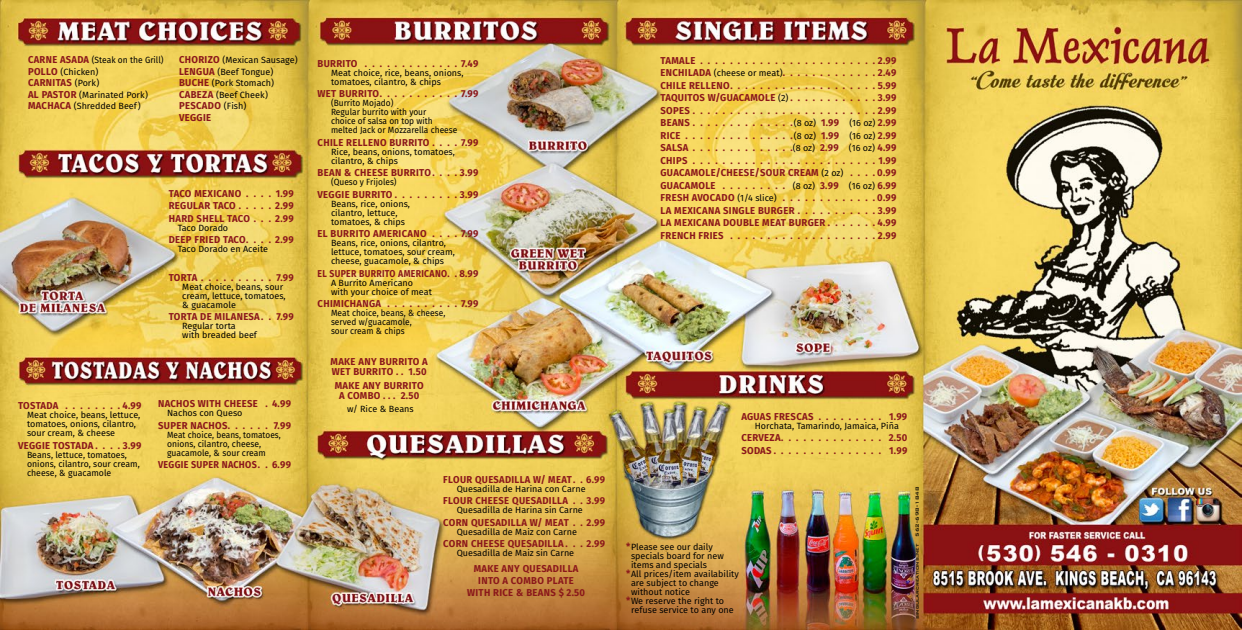
<style>
.page{position:relative;width:1242px;height:630px;background:#fff}
.page>*{position:absolute;margin:0;border:0;box-sizing:border-box;transform-origin:0 0}
.t1{font:700 10px/12.5px "Fira Sans";letter-spacing:.035em;color:#8b181b;scale:.95 1}
.t2{font:700 10px "Fira Sans";letter-spacing:.035em;color:#8b181b;scale:.87 1}
.t3{font:700 10px "Fira Sans";letter-spacing:.035em;color:#8b181b;scale:.94 1}
.t4{font:700 10px "Fira Sans";letter-spacing:.035em;color:#8b181b;scale:.9 1}
.t5{font:700 10px "Fira Sans";letter-spacing:.015em;color:#8b181b;scale:.95 1}
.t6{font:9px/9px "Fira Sans";color:#000}
.t7{font:9px/9px "Fira Sans";color:#000;scale:.93 1}
.t8{font:9px/9px "Fira Sans";color:#000;scale:.92 1}
.t9{font:9px/11.5px "Fira Sans";color:#000;scale:.94 1}
.t10{font:500 6px "Bank Gothic BT";color:#000}
.s1{font-weight:700;font-size:10px;color:#8b181b}
.s2{font-weight:400;font-size:9px;color:#000}
</style>
<div class="page">
<img style="left:0;top:0;width:1242px;height:630px">
<p class="t9" style="left:28px;top:54px;width:146px"><span class="s1">CARNE ASADA</span> (Steak on the Grill)<br><span class="s1">POLLO</span> (Chicken)</p>
<p class="t1" style="left:28px;top:76px;width:77px">CARNITAS <span class="s2">(Pork)</span></p>
<p class="t6" style="left:28px;top:89px;width:121px;line-height:11.5px"><span class="s1">AL PASTOR</span> (Marinated Pork)<br><span class="s1">MACHACA</span> (Shredded Beef)</p>
<p class="t6" style="left:179px;top:54px;width:120px;line-height:11.5px"><span class="s1">CHORIZO</span> (Mexican Sausage)<br><span class="s1">LENGUA</span> (Beef Tongue)<br><span class="s1">BUCHE</span> (Pork Stomach)<br><span class="s1">CABEZA</span> (Beef Cheek)</p>
<p class="t1" style="left:179px;top:100px;width:72px;line-height:11.5px">PESCADO <span class="s2">(Fish)<br></span>VEGGIE</p>
<p class="t1" style="left:169px;top:187px;width:78px">TACO MEXICANO</p>
<p class="t1" style="left:276px;top:187px;width:20px">1.99</p>
<p class="t1" style="left:169px;top:199px;width:72px">REGULAR TACO</p>
<p class="t1" style="left:275px;top:199px;width:21px">2.99</p>
<p class="t1" style="left:169px;top:212px;width:87px">HARD SHELL TACO</p>
<p class="t1" style="left:275px;top:212px;width:21px">2.99</p>
<p class="t6" style="left:178px;top:223px;width:52px">Taco Dorado</p>
<p class="t1" style="left:169px;top:233px;width:100px">DEEP FRIED TACO . . .</p>
<p class="t1" style="left:275px;top:233px;width:21px">2.99</p>
<p class="t6" style="left:178px;top:245px;width:92px">Taco Dorado en Aceite</p>
<p class="t1" style="left:169px;top:271px;width:32px">TORTA</p>
<p class="t1" style="left:276px;top:271px;width:20px">7.99</p>
<p class="t6" style="left:182px;top:282px;width:105px">Meat choice, beans, sour cream, lettuce, tomatoes, &amp; guacamole</p>
<p class="t1" style="left:169px;top:310px;width:133px">TORTA DE MILANESA . . 7.99</p>
<p class="t6" style="left:182px;top:321px;width:76px">Regular torta<br>with breaded beef</p>
<p class="t5" style="left:18px;top:399px;width:44px">TOSTADA</p>
<p class="t1" style="left:122px;top:399px;width:21px">4.99</p>
<p class="t6" style="left:27px;top:410px;width:115px">Meat choice, beans, lettuce, tomatoes, onions, cilantro, sour cream, &amp; cheese</p>
<p class="t1" style="left:18px;top:439px;width:131px">VEGGIE TOSTADA . . . . 3.99</p>
<p class="t6" style="left:27px;top:450px;width:114px">Beans, lettuce, tomatoes, onions, cilantro, sour cream, cheese, &amp; guacamole</p>
<p class="t1" style="left:158px;top:398px;width:107px">NACHOS WITH CHEESE</p>
<p class="t1" style="left:272px;top:398px;width:21px">4.99</p>
<p class="t6" style="left:167px;top:409px;width:77px">Nachos con Queso</p>
<p class="t1" style="left:158px;top:419px;width:141px">SUPER NACHOS . . . . . . 7.99</p>
<p class="t8" style="left:167px;top:430px;width:125px">Meat choice, beans, tomatoes, onions, cilantro, cheese, guacamole, &amp; sour cream</p>
<p class="t4" style="left:158px;top:458px;width:149px">VEGGIE SUPER NACHOS . . 6.99</p>
<p class="t1" style="left:318px;top:57px;width:44px">BURRITO</p>
<p class="t1" style="left:461px;top:57px;width:20px">7.49</p>
<p class="t6" style="left:331px;top:68px;width:134px">Meat choice, rice, beans, onions, tomatoes, cilantro, &amp; chips</p>
<p class="t1" style="left:318px;top:88px;width:171px">WET BURRITO . . . . . . . . . . . 7.99</p>
<p class="t7" style="left:331px;top:99px;width:137px">(Burrito Mojado)<br>Regular burrito with your<br>choice of salsa on top with melted Jack or Mozzarella cheese</p>
<p class="t1" style="left:318px;top:136px;width:119px">CHILE RELLENO BURRITO</p>
<p class="t1" style="left:461px;top:136px;width:20px">7.99</p>
<p class="t6" style="left:331px;top:147px;width:126px">Rice, beans, onions, tomatoes, cilantro, &amp; chips</p>
<p class="t1" style="left:318px;top:167px;width:171px">BEAN &amp; CHEESE BURRITO . . . . 3.99</p>
<p class="t7" style="left:331px;top:178px;width:72px">(Queso y Frijoles)</p>
<p class="t1" style="left:318px;top:188px;width:171px">VEGGIE BURRITO . . . . . . . . . 3.99</p>
<p class="t6" style="left:331px;top:199px;width:81px">Beans, rice, onions, cilantro, lettuce, tomatoes, &amp; chips</p>
<p class="t1" style="left:318px;top:228px;width:116px">EL BURRITO AMERICANO</p>
<p class="t1" style="left:461px;top:228px;width:20px">7.99</p>
<p class="t6" style="left:331px;top:239px;width:126px">Beans, rice, onions, cilantro, lettuce, tomatoes, sour cream, cheese, guacamole, &amp; chips</p>
<p class="t2" style="left:318px;top:266px;width:187px">EL SUPER BURRITO AMERICANO . 8.99</p>
<p class="t6" style="left:331px;top:278px;width:102px">A Burrito Americano with your choice of meat</p>
<p class="t1" style="left:318px;top:298px;width:69px">CHIMICHANGA</p>
<p class="t1" style="left:461px;top:298px;width:20px">7.99</p>
<p class="t7" style="left:331px;top:309px;width:124px">Meat choice, beans, &amp; cheese, served w/guacamole,<br>sour cream &amp; chips</p>
<p class="t1" style="left:331px;top:356px;width:104px;line-height:10px">MAKE ANY BURRITO A<br>WET BURRITO . . 1.50</p>
<p class="t1" style="left:335px;top:381px;width:95px;line-height:10px;text-align:center">MAKE ANY BURRITO<br>A COMBO . . . 2.50</p>
<p class="t6" style="left:347px;top:404px;width:68px">w/ Rice &amp; Beans</p>
<p class="t3" style="left:443px;top:472px;width:174px">FLOUR QUESADILLA W/ MEAT . . 6.99</p>
<p class="t6" style="left:457px;top:484px;width:130px">Quesadilla de Harina con Carne</p>
<p class="t1" style="left:443px;top:495px;width:133px">FLOUR CHEESE QUESADILLA</p>
<p class="t1" style="left:587px;top:495px;width:21px">3.99</p>
<p class="t6" style="left:457px;top:506px;width:128px">Quesadilla de Harina sin Carne</p>
<p class="t1" style="left:443px;top:516px;width:134px">CORN QUESADILLA W/ MEAT</p>
<p class="t1" style="left:587px;top:516px;width:21px">2.99</p>
<p class="t6" style="left:457px;top:527px;width:122px">Quesadilla de Maiz con Carne</p>
<p class="t1" style="left:443px;top:538px;width:172px">CORN CHEESE QUESADILLA . . . 2.99</p>
<p class="t6" style="left:457px;top:549px;width:119px">Quesadilla de Maiz sin Carne</p>
<p class="t1" style="left:467px;top:563px;width:126px;line-height:12px;text-align:center">MAKE ANY QUESADILLA<br>INTO A COMBO PLATE<br>WITH RICE &amp; BEANS $ 2.50</p>
<p class="t1" style="left:661px;top:54px;width:250px;text-align:justify">TAMALE . . . . . . . . . . . . . . . . . . . . . . . 2.99<br>ENCHILADA <span class="s2">(cheese or meat)</span> . . . . . . . . . . . . 2.49<br>CHILE RELLENO . . . . . . . . . . . . . . . . . . . . 5.99<br>TAQUITOS W/GUACAMOLE <span class="s2">(2)</span> . . . . . . . . . . . . 3.99<br>SOPES</p>
<p class="t1" style="left:878px;top:104px;width:21px">2.99</p>
<p class="t1" style="left:661px;top:117px;width:33px">BEANS</p>
<p class="t6" style="left:794px;top:119px;width:104px">(8 oz) <span class="s1">1.99</span> (16 oz) <span class="s1">2.99</span></p>
<p class="t1" style="left:661px;top:129px;width:250px">RICE . . . . . . . . . . . . . . <span class="s2">(8 oz)</span> 1.99 <span class="s2">(16 oz)</span> 2.99<br>SALSA</p>
<p class="t6" style="left:793px;top:144px;width:105px">(8 oz) <span class="s1">2.99</span> (16 oz) <span class="s1">4.99</span></p>
<p class="t1" style="left:661px;top:154px;width:30px">CHIPS</p>
<p class="t1" style="left:878px;top:154px;width:20px">1.99</p>
<p class="t1" style="left:661px;top:167px;width:194px">GUACAMOLE/CHEESE/SOUR CREAM <span class="s2">(2 oz)</span></p>
<p class="t1" style="left:877px;top:167px;width:22px">0.99</p>
<p class="t1" style="left:661px;top:179px;width:60px">GUACAMOLE</p>
<p class="t6" style="left:793px;top:181px;width:105px">(8 oz) <span class="s1">3.99</span> (16 oz) <span class="s1">6.99</span></p>
<p class="t1" style="left:661px;top:192px;width:124px">FRESH AVOCADO <span class="s2">(1/4 slice)</span></p>
<p class="t1" style="left:877px;top:192px;width:22px">0.99</p>
<p class="t1" style="left:661px;top:204px;width:143px">LA MEXICANA SINGLE BURGER</p>
<p class="t1" style="left:661px;top:204px;width:250px;text-align:justify;text-indent:217px">3.99<br>LA MEXICANA DOUBLE MEAT BURGER . . . . . . 4.99<br>FRENCH FRIES</p>
<p class="t1" style="left:878px;top:229px;width:21px">2.99</p>
<p class="t1" style="left:741px;top:410px;width:77px">AGUAS FRESCAS</p>
<p class="t1" style="left:889px;top:410px;width:20px">1.99</p>
<p class="t6" style="left:755px;top:421px;width:146px">Horchata, Tamarindo, Jamaica, Piña</p>
<p class="t1" style="left:741px;top:432px;width:176px">CERVEZA . . . . . . . . . . . . . . 2.50<br>SODAS . . . . . . . . . . . . . . . 1.99</p>
<p class="t6" style="left:626px;top:543px;width:88px"><span class="s1">*</span>Please see our daily</p>
<p class="t6" style="left:631px;top:552px;width:94px">specials board for new</p>
<p class="t6" style="left:631px;top:561px;width:77px">items and specials</p>
<p class="t6" style="left:626px;top:570px;width:114px"><span class="s1">*</span>All prices/item availability</p>
<p class="t6" style="left:631px;top:579px;width:89px">are subject to change</p>
<p class="t6" style="left:631px;top:588px;width:61px">without notice</p>
<p class="t6" style="left:626px;top:597px;width:100px"><span class="s1">*</span>We reserve the right to</p>
<p class="t6" style="left:631px;top:606px;width:104px">refuse service to any one</p>
<p class="t10" style="left:914px;top:619px;width:134px;rotate:-90deg">singularcreations.net 562-698-1848</p>
</div>
